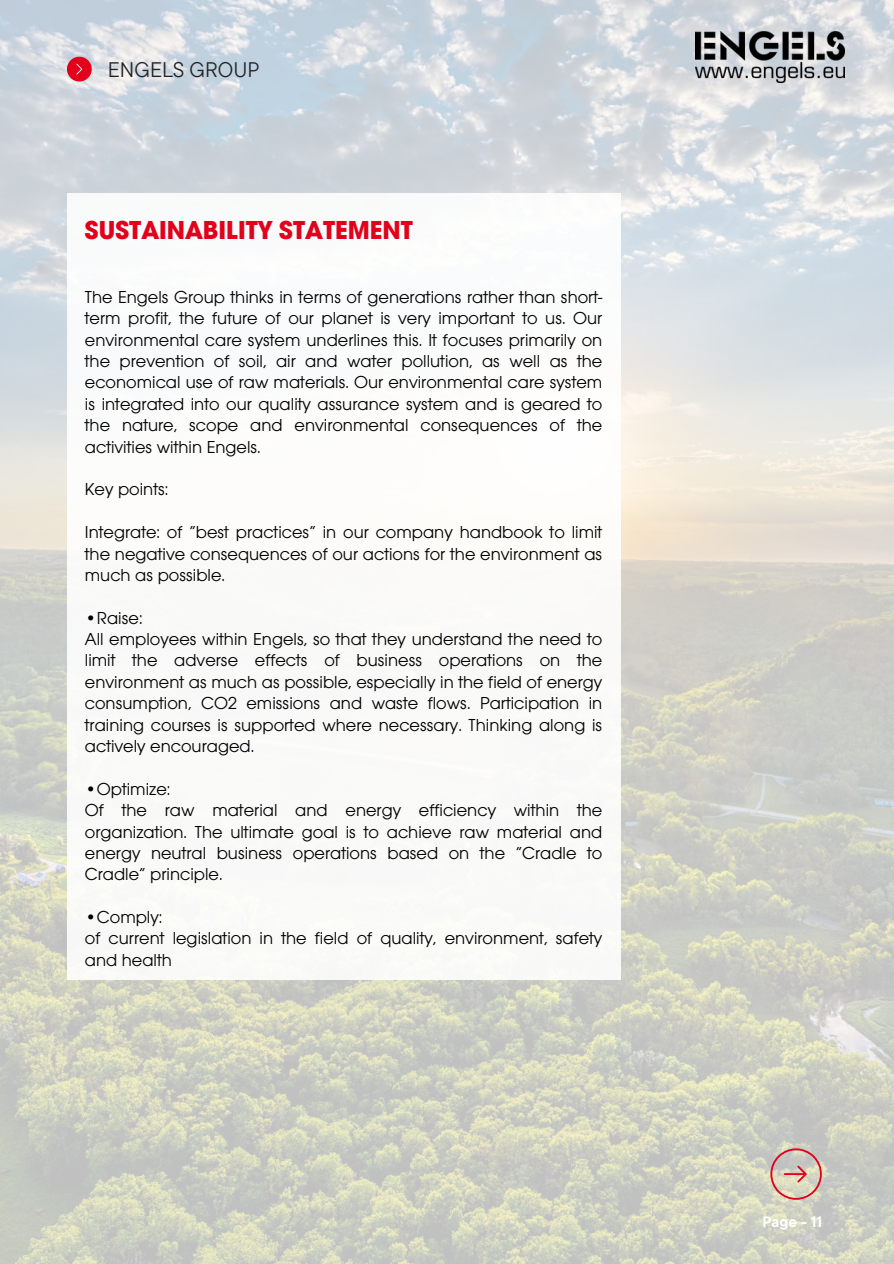
<style>
.page{position:relative;width:894px;height:1264px;background:#fff}
.page>*{position:absolute;margin:0;border:0;box-sizing:border-box;transform-origin:0 0}
.t1{font:700 27px "Avant Garde Gothic Itc T";color:#e2001a}
.t2{font:21px "TT Commons Pro";color:#222}
.t3{font:18px/21.3px "Avant Garde Gothic Itc T";color:#000}
.t4{font:700 15px "TT Commons Pro";color:#fff}
</style>
<div class="page">
<img style="left:0;top:0;width:893px;height:1263px">
<div style="left:67px;top:193px;width:553px;height:787px;background:#fff"></div>
<svg style="left:67px;top:57px;width:25px;height:24px"></svg>
<svg style="left:769px;top:1147px;width:53px;height:53px;background:#d3b7ac"></svg>
<img style="left:695px;top:31px;width:149px;height:52px">
<p class="t2" style="left:108px;top:56px;width:153px">ENGELS GROUP</p>
<h1 class="t1" style="left:85px;top:213px;width:329px">SUSTAINABILITY STATEMENT</h1>
<p class="t3" style="left:85px;top:286px;width:519px;text-align:justify">The Engels Group thinks in terms of generations rather than short&shy;term profit, the future of our planet is very important to us. Our environmental care system underlines this. It focuses primarily on the prevention of soil, air and water pollution, as well as the economical use of raw materials. Our environmental care system is integrated into our quality assurance system and is geared to the nature, scope and environmental consequences of the activities within Engels.</p>
<p class="t3" style="left:85px;top:478px;width:85px">Key points:</p>
<p class="t3" style="left:85px;top:521px;width:519px;text-align:justify">Integrate: of “best practices” in our company handbook to limit the negative consequences of our actions for the environment as much as possible.</p>
<p class="t3" style="left:85px;top:606px;width:519px">•Raise:<br>All employees within Engels, so that they understand the need to limit the adverse effects of business operations on the environment as much as possible, especially in the field of energy consumption, CO2 emissions and waste flows. Participation in training courses is supported where necessary. Thinking along is actively encouraged.</p>
<p class="t3" style="left:85px;top:777px;width:519px">•Optimize:<br>Of the raw material and energy efficiency within the organization. The ultimate goal is to achieve raw material and energy neutral business operations based on the “Cradle to Cradle” principle.</p>
<p class="t3" style="left:85px;top:906px;width:519px">•Comply:<br>of current legislation in the field of quality, environment, safety and health</p>
<p class="t4" style="left:762px;top:1211px;width:61px">Page - 11</p>
</div>
